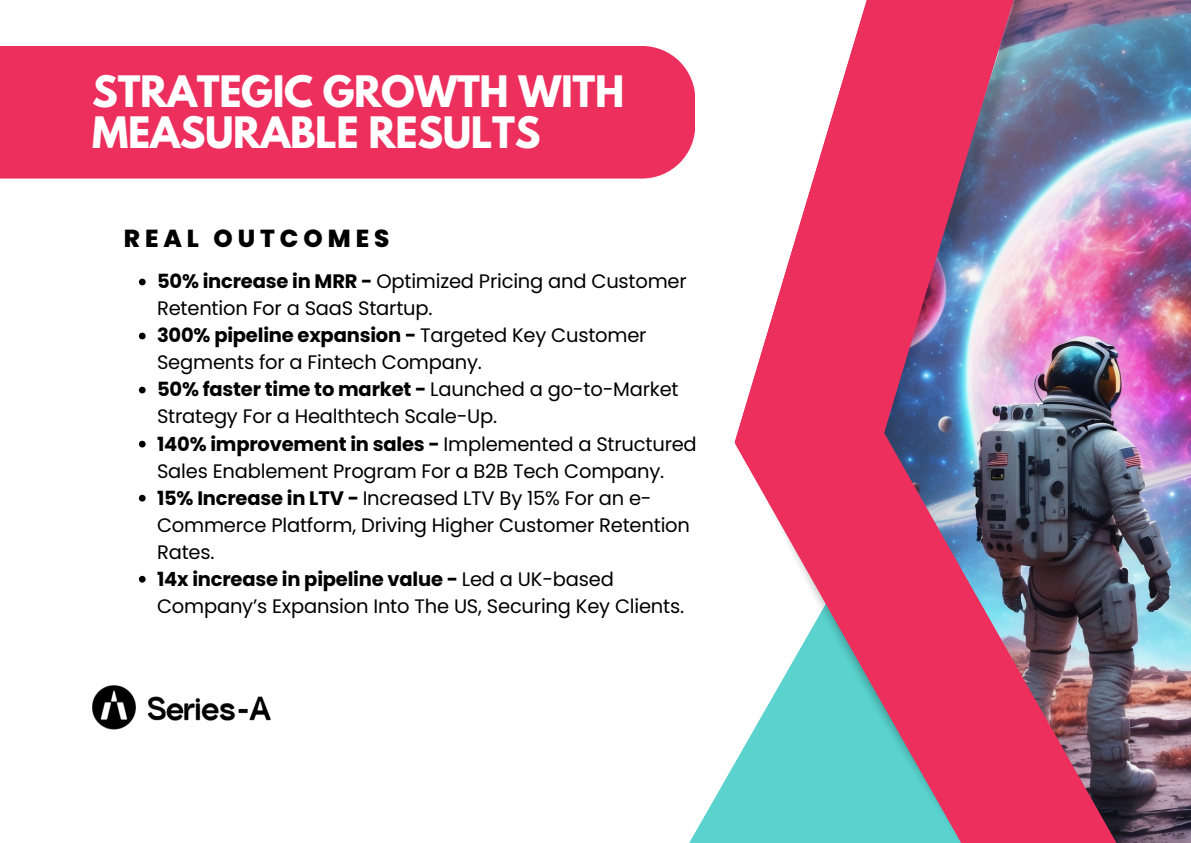
<style>
.page{position:relative;width:1191px;height:843px;background:#fff}
.page>*{position:absolute;margin:0;border:0;box-sizing:border-box;transform-origin:0 0}
.t1{font:700 38.3px/41.4px "League Spartan";letter-spacing:-.01em;color:#fff}
.t2{font:800 24.6px "Poppins";letter-spacing:.2em;color:#000}
.t3{font:19.5px/27px "Poppins";letter-spacing:-.01em;color:#000}
.s1{font-weight:700}
</style>
<div class="page">
<div style="left:0;top:46px;width:695px;height:132px;background:#ed2f5d"></div>
<img style="left:1069px;top:0;width:121px;height:842px">
<img style="left:711px;top:764px;width:23px;height:78px">
<img style="left:1023px;top:0;width:46px;height:376px">
<img style="left:734px;top:376px;width:412px;height:466px">
<svg style="left:734px;top:0;width:289px;height:482px;fill:#ed2f5d"></svg>
<img style="left:92px;top:685px;width:178px;height:45px">
<svg style="left:139px;top:278px;width:7px;height:7px"></svg>
<svg style="left:139px;top:332px;width:7px;height:7px"></svg>
<svg style="left:139px;top:386px;width:7px;height:7px"></svg>
<svg style="left:139px;top:440px;width:7px;height:7px"></svg>
<svg style="left:139px;top:494px;width:7px;height:7px"></svg>
<svg style="left:139px;top:575px;width:7px;height:7px"></svg>
<h1 class="t1" style="left:92px;top:75px;width:533px">STRATEGIC GROWTH WITH<br>MEASURABLE RESULTS</h1>
<p class="t2" style="left:124px;top:221px;width:267px">REAL OUTCOMES</p>
<p class="t3" style="left:157px;top:268px;width:531px"><span class="s1">50% increase in MRR -</span> Optimized Pricing and Customer<br>Retention For a SaaS Startup.</p>
<p class="t3" style="left:157px;top:322px;width:491px"><span class="s1">300% pipeline expansion -</span> Targeted Key Customer<br>Segments for a Fintech Company.</p>
<p class="t3" style="left:157px;top:376px;width:523px"><span class="s1">50% faster time to market -</span> Launched a go-to-Market<br>Strategy For a Healthtech Scale-Up.</p>
<p class="t3" style="left:157px;top:430px;width:541px"><span class="s1">140% improvement in sales -</span> Implemented a Structured<br>Sales Enablement Program For a B2B Tech Company.</p>
<p class="t3" style="left:157px;top:484px;width:534px"><span class="s1">15% Increase in LTV -</span> Increased LTV By 15% For an e-<br>Commerce Platform, Driving Higher Customer Retention<br>Rates.</p>
<p class="t3" style="left:157px;top:565px;width:528px"><span class="s1">14x increase in pipeline value -</span> Led a UK-based<br>Company’s Expansion Into The US, Securing Key Clients.</p>
</div>
